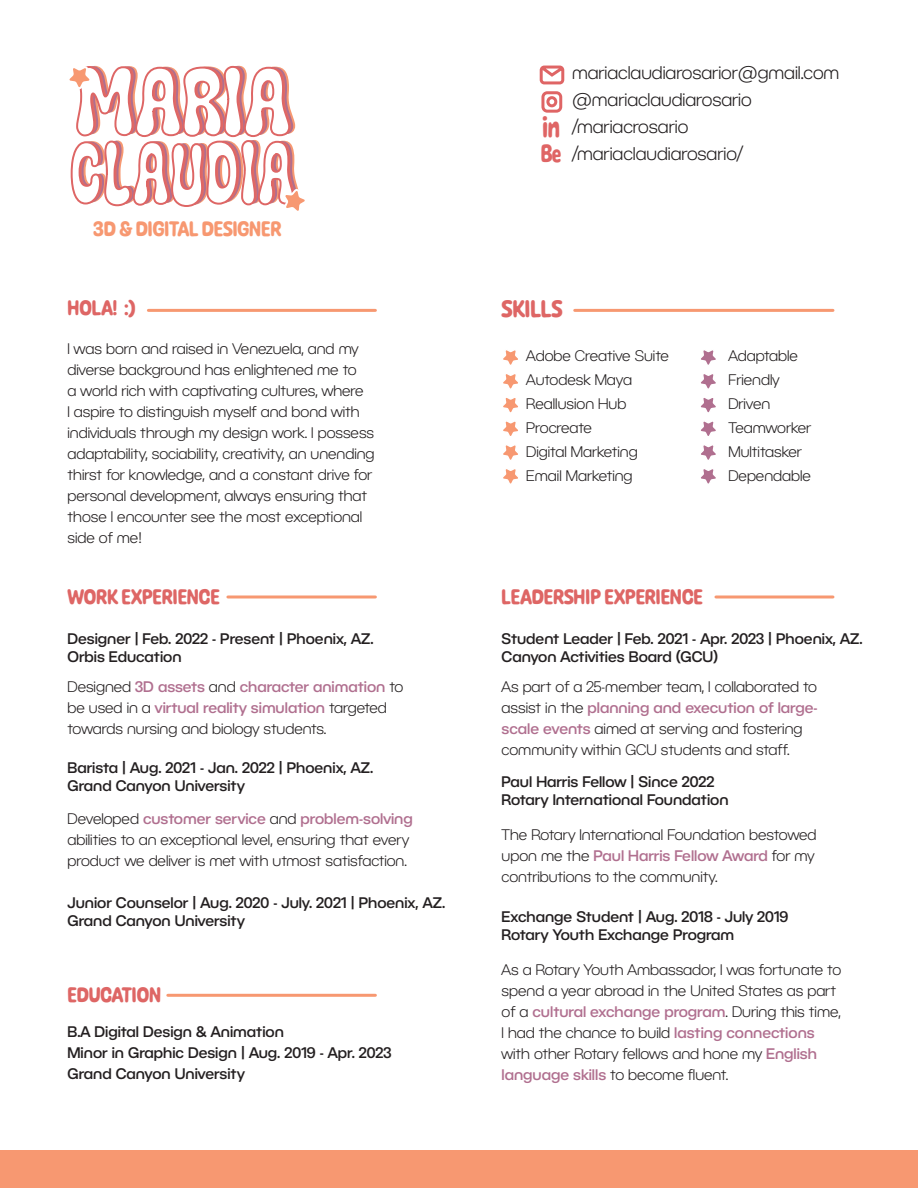
<style>
.page{position:relative;width:918px;height:1188px;background:#fff}
.page>*{position:absolute;margin:0;border:0;box-sizing:border-box;transform-origin:0 0}
.t1{font:29.25px "Caraque Medium Melted";color:#df6565;scale:.91 1}
.t2{font:25.05px "Caraque Medium Melted";color:#df6565;scale:.88 1}
.t3{font:24px "Caraque Medium Melted";color:#de6665}
.t4{font:21px "Caraque Medium Melted";color:#de6665}
.t5{font:21px "Caraque Medium Melted";color:#f79871}
.t6{font:300 18px "BC Novatica CYR";color:#231f20}
.t7{font:300 15px/21px "BC Novatica CYR";color:#231f20}
.t8{font:500 15px "BC Novatica CYR";color:#231f20}
.s1{font-weight:500;color:#b06f8f}
</style>
<div class="page">
<svg style="left:69px;top:65px;width:236px;height:146px"></svg>
<svg style="left:503px;top:350px;width:15px;height:134px"></svg>
<svg style="left:700px;top:350px;width:16px;height:134px"></svg>
<hr style="left:148px;top:309px;width:227px;height:3px;background:#f79871">
<hr style="left:228px;top:596px;width:147px;height:2px;background:#f79871">
<hr style="left:168px;top:994px;width:207px;height:3px;background:#f79871">
<hr style="left:716px;top:596px;width:117px;height:2px;background:#f79871">
<hr style="left:575px;top:309px;width:258px;height:3px;background:#f79871">
<svg style="left:539px;top:65px;width:26px;height:48px"></svg>
<div style="left:0;top:1151px;width:917px;height:37px;background:#f79871"></div>
<p class="t5" style="left:93px;top:216px;width:190px">3D &amp; DIGITAL DESIGNER</p>
<p class="t4" style="left:68px;top:295px;width:69px">HOLA! :)</p>
<p class="t7" style="left:68px;top:338px;width:309px">I was born and raised in Venezuela, and my diverse background has enlightened me to<br>a world rich with captivating cultures, where<br>I aspire to distinguish myself and bond with individuals through my design work. I possess adaptability, sociability, creativity, an unending thirst for knowledge, and a constant drive for personal development, always ensuring that those I encounter see the most exceptional side of me!</p>
<p class="t4" style="left:68px;top:584px;width:154px">WORK EXPERIENCE</p>
<p class="t8" style="left:68px;top:629px;width:308px">Designer | Feb. 2022 - Present | Phoenix, AZ.</p>
<p class="t8" style="left:68px;top:647px;width:116px">Orbis Education</p>
<p class="t7" style="left:68px;top:676px;width:337px">Designed <span class="s1">3D assets</span> and <span class="s1">character animation</span> to be used in a <span class="s1">virtual reality simulation</span> targeted towards nursing and biology students.</p>
<p class="t8" style="left:68px;top:758px;width:307px">Barista | Aug. 2021 - Jan. 2022 | Phoenix, AZ.</p>
<p class="t8" style="left:68px;top:776px;width:179px">Grand Canyon University</p>
<p class="t7" style="left:68px;top:808px;width:347px">Developed <span class="s1">customer service</span> and <span class="s1">problem-solving </span>abilities to an exceptional level, ensuring that every product we deliver is met with utmost satisfaction.</p>
<p class="t8" style="left:68px;top:894px;width:379px">Junior Counselor | Aug. 2020 - July. 2021 | Phoenix, AZ.</p>
<p class="t8" style="left:68px;top:912px;width:179px">Grand Canyon University</p>
<p class="t4" style="left:68px;top:981px;width:95px">EDUCATION</p>
<p class="t8" style="left:68px;top:1022px;width:218px">B.A Digital Design &amp; Animation</p>
<p class="t8" style="left:68px;top:1043px;width:326px">Minor in Graphic Design | Aug. 2019 - Apr. 2023</p>
<p class="t8" style="left:68px;top:1064px;width:179px">Grand Canyon University</p>
<h1 class="t1" style="left:542px;top:109px;width:20px">in</h1>
<h2 class="t2" style="left:541px;top:138px;width:25px">Be</h2>
<p class="t6" style="left:572px;top:62px;width:269px">mariaclaudiarosarior@gmail.com</p>
<p class="t6" style="left:572px;top:89px;width:181px">@mariaclaudiarosario</p>
<p class="t6" style="left:572px;top:116px;width:118px">/mariacrosario</p>
<p class="t6" style="left:572px;top:143px;width:173px">/mariaclaudiarosario/</p>
<p class="t3" style="left:502px;top:294px;width:62px">SKILLS</p>
<p class="t7" style="left:526px;top:345px;width:144px">Adobe Creative Suite</p>
<p class="t7" style="left:526px;top:369px;width:107px">Autodesk Maya</p>
<p class="t7" style="left:526px;top:393px;width:102px">Reallusion Hub</p>
<p class="t7" style="left:526px;top:417px;width:67px">Procreate</p>
<p class="t7" style="left:526px;top:441px;width:113px">Digital Marketing</p>
<p class="t7" style="left:526px;top:465px;width:108px">Email Marketing</p>
<p class="t7" style="left:728px;top:345px;width:71px">Adaptable</p>
<p class="t7" style="left:728px;top:369px;width:53px">Friendly</p>
<p class="t7" style="left:728px;top:393px;width:43px">Driven</p>
<p class="t7" style="left:728px;top:417px;width:84px">Teamworker</p>
<p class="t7" style="left:728px;top:441px;width:75px">Multitasker</p>
<p class="t7" style="left:728px;top:465px;width:84px">Dependable</p>
<p class="t4" style="left:502px;top:584px;width:203px">LEADERSHIP EXPERIENCE</p>
<p class="t8" style="left:502px;top:629px;width:363px">Student Leader | Feb. 2021 - Apr. 2023 | Phoenix, AZ.</p>
<p class="t8" style="left:502px;top:647px;width:218px">Canyon Activities Board (GCU)</p>
<p class="t7" style="left:502px;top:676px;width:317px">As part of a 25-member team, I collaborated to assist in the <span class="s1">planning and execution of large&shy;scale events</span> aimed at serving and fostering community within GCU students and staff.</p>
<p class="t8" style="left:502px;top:773px;width:214px">Paul Harris Fellow | Since 2022</p>
<p class="t8" style="left:502px;top:791px;width:229px">Rotary International Foundation</p>
<p class="t7" style="left:502px;top:824px;width:317px">The Rotary International Foundation bestowed upon me the <span class="s1">Paul Harris Fellow Award</span> for my contributions to the community.</p>
<p class="t8" style="left:502px;top:908px;width:288px">Exchange Student | Aug. 2018 - July 2019</p>
<p class="t8" style="left:502px;top:926px;width:234px">Rotary Youth Exchange Program</p>
<p class="t7" style="left:502px;top:959px;width:341px">As a Rotary Youth Ambassador, I was fortunate to spend a year abroad in the United States as part of a <span class="s1">cultural exchange program</span>. During this time, I had the chance to build <span class="s1">lasting connections </span>with other Rotary fellows and hone my <span class="s1">English language skills</span> to become fluent.</p>
</div>
